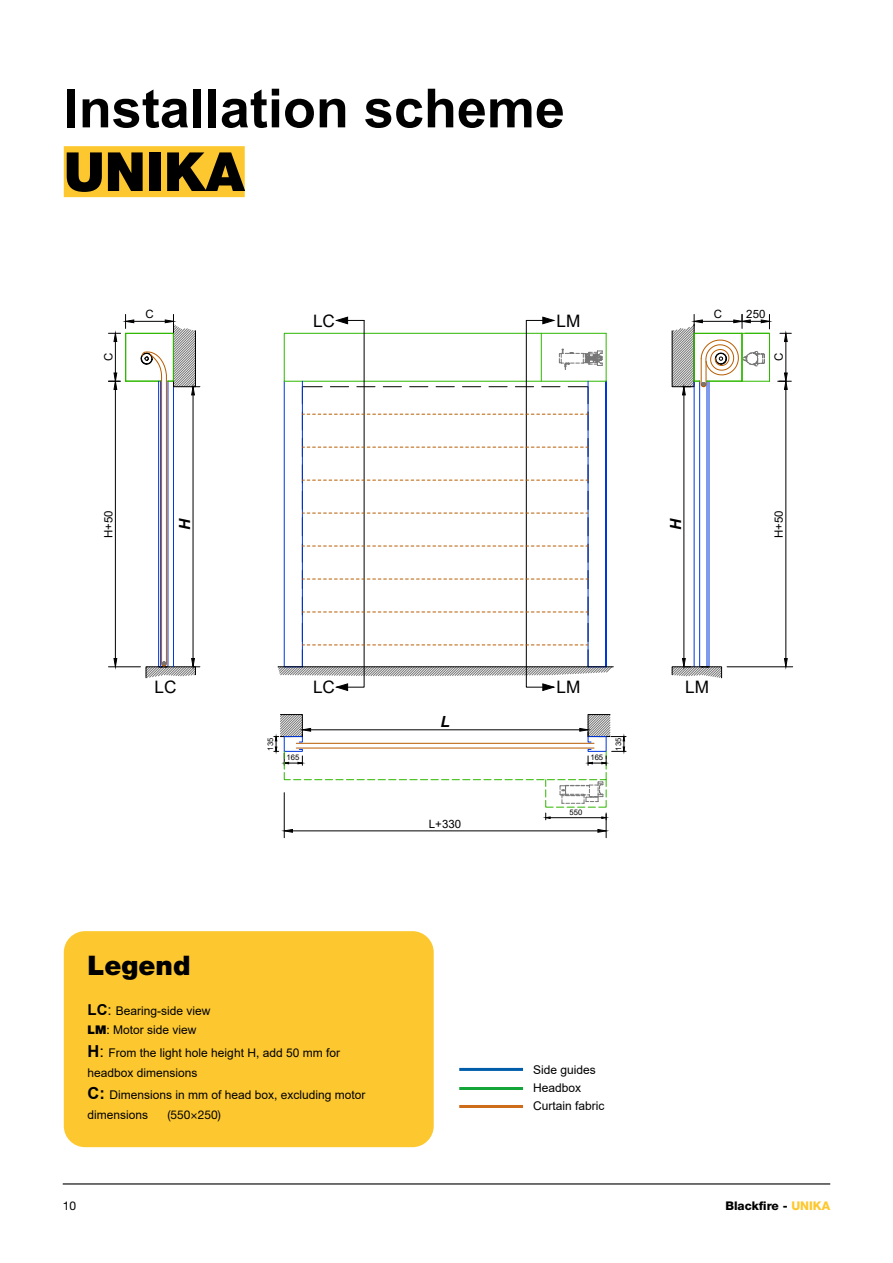
<style>
.page{position:relative;width:893px;height:1263px;background:#fff}
.page>*{position:absolute;margin:0;border:0;box-sizing:border-box;transform-origin:0 0}
.t1{font:700 54px "Arial";color:#000}
.t2{font:900 54px "Helvetica Neue LT Std";color:#000}
.t3{font:900 27px "Helvetica Neue LT Std";color:#000}
.t4{font:17.25px "Arial";color:#000}
.t5{font:italic 700 15.3px "Arial";color:#000}
.t6{font:12px/19.8px "Arial";color:#000}
.t7{font:800 12px "Helvetica Neue LT Std";color:#000}
.t8{font:12px "Helvetica Neue LT Std";color:#000}
.t9{font:11.4px "Arial";color:#000}
.t10{font:7.65px "Arial";color:#000}
.s1{font-weight:700;font-size:15px}
.s2{font-size:15px}
.s3{font-family:"Helvetica Neue LT Std";font-weight:900}
.s4{font-family:"Helvetica Neue LT Std"}
.s5{font-weight:700;font-size:16.5px}
.s6{font-size:16.5px}
.s7{color:#fdc82f}
</style>
<div class="page">
<div style="left:64px;top:931px;width:370px;height:216px;background:#fdc82f;border-radius:21px"></div>
<svg style="left:108px;top:314px;width:686px;height:525px"></svg>
<hr style="left:63px;top:1183px;width:767px;height:1px;background:#000">
<div style="left:64px;top:146px;width:181px;height:51px;background:#fdc82f"></div>
<hr style="left:459px;top:1068px;width:64px;height:3px;background:#005da9">
<hr style="left:459px;top:1087px;width:64px;height:3px;background:#13a538">
<hr style="left:459px;top:1105px;width:64px;height:3px;background:#cd6d19">
<h1 class="t1" style="left:64px;top:70px;width:503px">Installation scheme</h1>
<h1 class="t2" style="left:64px;top:140px;width:182px">UNIKA</h1>
<p class="t9" style="left:145px;top:306px;width:10px">C</p>
<h3 class="t4" style="left:313px;top:309px;width:23px">LC</h3>
<h3 class="t4" style="left:556px;top:309px;width:25px">LM</h3>
<p class="t9" style="left:714px;top:306px;width:10px">C</p>
<p class="t9" style="left:746px;top:307px;width:21px">250</p>
<p class="t9" style="left:101px;top:361px;width:10px;rotate:-90deg">C</p>
<p class="t9" style="left:771px;top:361px;width:10px;rotate:-90deg">C</p>
<p class="t9" style="left:101px;top:538px;width:29px;rotate:-90deg">H+50</p>
<p class="t5" style="left:666px;top:530px;width:13px;rotate:-90deg">H</p>
<p class="t5" style="left:175px;top:530px;width:13px;rotate:-90deg">H</p>
<h3 class="t4" style="left:155px;top:675px;width:23px">LC</h3>
<h3 class="t4" style="left:685px;top:675px;width:25px">LM</h3>
<h3 class="t4" style="left:313px;top:675px;width:23px">LC</h3>
<h3 class="t4" style="left:556px;top:675px;width:25px">LM</h3>
<p class="t10" style="left:265px;top:751px;width:14px;rotate:-90deg">135</p>
<p class="t5" style="left:440px;top:711px;width:11px">L</p>
<p class="t10" style="left:287px;top:752px;width:14px">165</p>
<p class="t10" style="left:590px;top:752px;width:14px">165</p>
<p class="t10" style="left:613px;top:751px;width:14px;rotate:-90deg">135</p>
<p class="t9" style="left:429px;top:816px;width:34px">L+330</p>
<p class="t10" style="left:570px;top:807px;width:14px">550</p>
<h2 class="t3" style="left:88px;top:949px;width:105px">Legend</h2>
<p class="t6" style="left:88px;top:1001px;width:125px;line-height:18.9px"><span class="s1">LC</span><span class="s2">:</span> Bearing-side view<br><span class="s3">LM</span><span class="s4">:</span> Motor side view</p>
<p class="t6" style="left:88px;top:1042px;width:254px"><span class="s5">H</span><span class="s6">:</span> From the light hole height <span class="s4">H,</span> add 50 mm for headbox dimensions</p>
<p class="t6" style="left:88px;top:1085px;width:279px"><span class="s5">C:</span> Dimensions in mm of head box<span class="s4">, e</span>xcluding motor dimensions</p>
<p class="t8" style="left:168px;top:1107px;width:55px">(550×250)</p>
<p class="t6" style="left:533px;top:1061px;width:73px;line-height:18px">Side guides<br>Headbox<br>Curtain fabric</p>
<p class="t9" style="left:771px;top:538px;width:29px;rotate:-90deg">H+50</p>
<p class="t8" style="left:63px;top:1199px;width:15px">10</p>
<p class="t7" style="left:725px;top:1199px;width:106px">Blackfire - <span class="s7">UNIKA</span></p>
</div>
